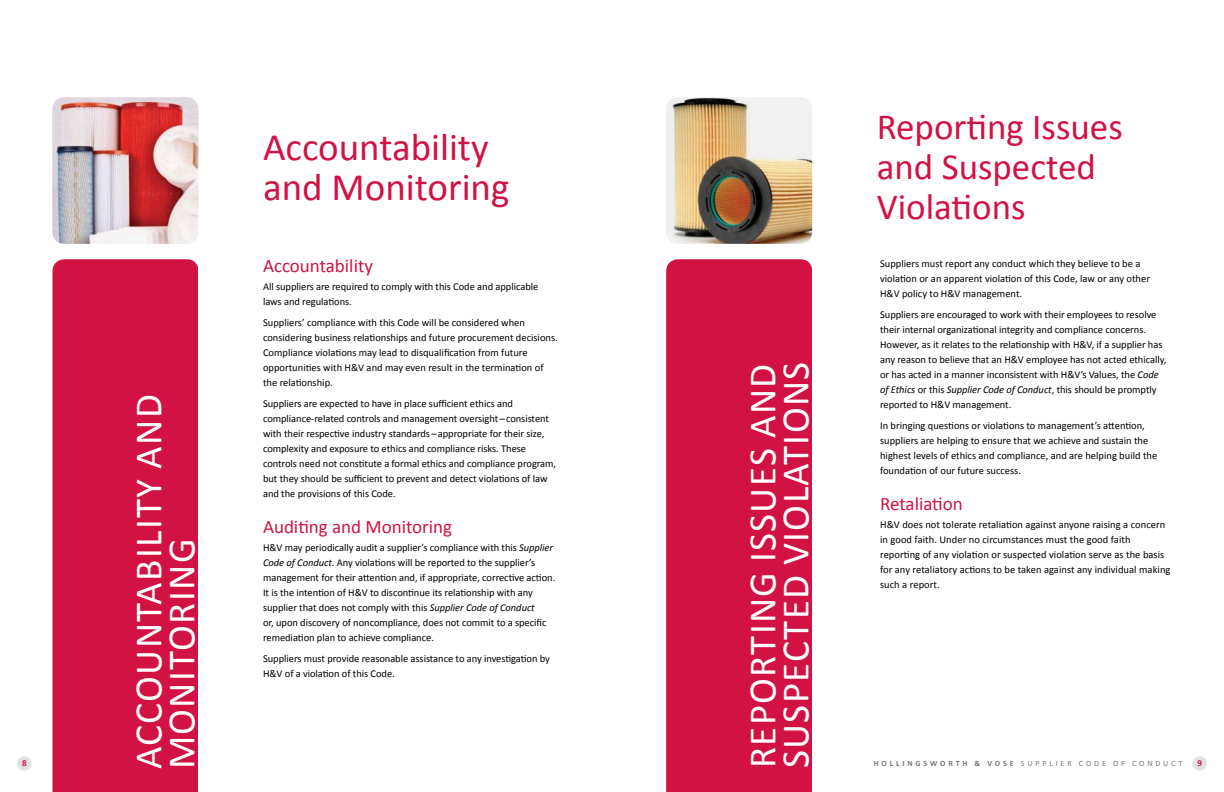
<style>
.page{position:relative;width:1224px;height:792px;background:#fff}
.page>*{position:absolute;margin:0;border:0;box-sizing:border-box;transform-origin:0 0}
.t1{font:39px/33px "Calibri";letter-spacing:.035em;color:#fff}
.t2{font:39px/40px "Calibri";color:#d21242}
.t3{font:37px/40px "Calibri";color:#d21242}
.t4{font:19px "Calibri";color:#d21242}
.t5{font:10.5px/15px "Calibri";letter-spacing:-.005em;color:#000}
.t6{font:700 9px "Calibri";color:#d21242}
.t7{font:8px "Calibri";letter-spacing:.36em;color:#77787b}
.s1{font-style:italic}
.s2{font-weight:700}
</style>
<div class="page">
<div style="left:1193px;top:756px;width:14px;height:15px;background:#e0e1e2;border-radius:50%"></div>
<div style="left:17px;top:756px;width:15px;height:15px;background:#e0e1e2;border-radius:50%"></div>
<div style="left:666px;top:259px;width:146px;height:533px;background:#d21242"></div>
<img style="left:666px;top:97px;width:146px;height:147px">
<div style="left:52px;top:259px;width:146px;height:533px;background:#d21242"></div>
<img style="left:52px;top:97px;width:146px;height:147px">
<h1 class="t2" style="left:263px;top:127px;width:248px">Accountability and Monitoring</h1>
<h2 class="t3" style="left:877px;top:107px;width:248px">Reporting Issues and Suspected<br>Violations</h2>
<h3 class="t4" style="left:263px;top:254px;width:111px">Accountability</h3>
<p class="t5" style="left:263px;top:279px;width:277px">All suppliers are required to comply with this Code and applicable laws and regulations.</p>
<p class="t5" style="left:263px;top:315px;width:296px">Suppliers’ compliance with this Code will be considered when considering business relationships and future procurement decisions.<br>Compliance violations may lead to disqualification from future opportunities with H&amp;V and may even result in the termination of the relationship.</p>
<p class="t5" style="left:263px;top:396px;width:295px">Suppliers are expected to have in place sufficient ethics and compliance-related controls and management oversight – consistent with their respective industry standards – appropriate for their size, complexity and exposure to ethics and compliance risks. These controls need not constitute a formal ethics and compliance program, but they should be sufficient to prevent and detect violations of law and the provisions of this Code.</p>
<h3 class="t4" style="left:263px;top:515px;width:191px">Auditing and Monitoring</h3>
<p class="t5" style="left:263px;top:540px;width:294px">H&amp;V may periodically audit a supplier’s compliance with this <span class="s1">Supplier Code of Conduct</span>. Any violations will be reported to the supplier’s management for their attention and, if appropriate, corrective action.<br>It is the intention of H&amp;V to discontinue its relationship with any supplier that does not comply with this <span class="s1">Supplier Code of Conduct<br></span>or, upon discovery of noncompliance, does not commit to a specific remediation plan to achieve compliance.</p>
<p class="t5" style="left:263px;top:651px;width:288px">Suppliers must provide reasonable assistance to any investigation by<br>H&amp;V of a violation of this Code.</p>
<p class="t5" style="left:880px;top:256px;width:271px">Suppliers must report any conduct which they believe to be a violation or an apparent violation of this Code, law or any other<br>H&amp;V policy to H&amp;V management.</p>
<p class="t5" style="left:880px;top:307px;width:288px">Suppliers are encouraged to work with their employees to resolve their internal organizational integrity and compliance concerns.<br>However, as it relates to the relationship with H&amp;V, if a supplier has any reason to believe that an H&amp;V employee has not acted ethically, or has acted in a manner inconsistent with H&amp;V’s Values, the <span class="s1">Code of Ethics</span> or this <span class="s1">Supplier Code of Conduct</span>, this should be promptly reported to H&amp;V management.</p>
<p class="t5" style="left:880px;top:418px;width:279px">In bringing questions or violations to management’s attention, suppliers are helping to ensure that we achieve and sustain the highest levels of ethics and compliance, and are helping build the foundation of our future success.</p>
<h3 class="t4" style="left:880px;top:492px;width:84px">Retaliation</h3>
<p class="t5" style="left:880px;top:517px;width:292px">H&amp;V does not tolerate retaliation against anyone raising a concern in good faith. Under no circumstances must the good faith reporting of any violation or suspected violation serve as the basis for any retaliatory actions to be taken against any individual making such a report.</p>
<h1 class="t1" style="left:746px;top:768px;width:408px;rotate:-90deg">REPORTING ISSUES AND<br>SUSPECTED VIOLATIONS</h1>
<h1 class="t1" style="left:132px;top:769px;width:376px;rotate:-90deg">ACCOUNTABILITY AND<br>MONITORING</h1>
<p class="t6" style="left:22px;top:758px;width:6px">8</p>
<p class="t7" style="left:874px;top:759px;width:310px"><span class="s2">HOLLINGSWORTH &amp; VOSE</span> SUPPLIER CODE OF CONDUCT</p>
<p class="t6" style="left:1198px;top:758px;width:6px">9</p>
</div>
